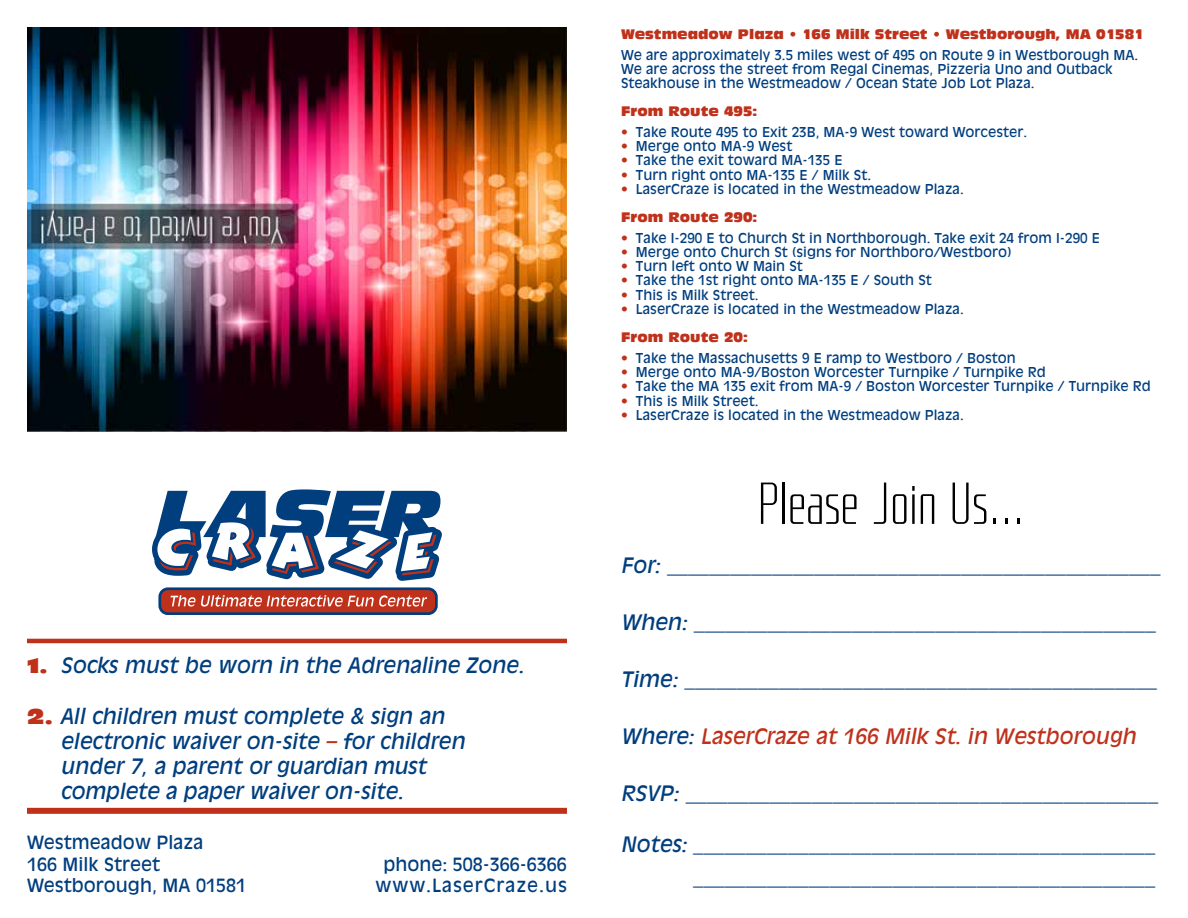
<style>
.page{position:relative;width:1188px;height:918px;background:#fff}
.page>*{position:absolute;margin:0;border:0;box-sizing:border-box;transform-origin:0 0}
.t1{font:58.5px "RB No 2 Light Alternative";color:#000}
.t2{font:italic 21px/25.2px "Antique Olive";color:#003e7e}
.t3{font:italic 21px "Antique Olive";color:#bf311a}
.t4{font:18px/21.6px "Antique Olive";color:#003e7e}
.t5{font:18px/21.6px "Antique Olive";letter-spacing:.05em;color:#003e7e;text-align:center}
.t6{font:13.5px/14.2px "Antique Olive";color:#003e7e}
.t7{font:13.5px "Antique Olive Compact";color:#bf311a}
.s1{font-family:"Antique Olive Nord";font-style:normal;color:#bf311a}
.s2{color:#bf311a}
.s3{color:#003e7e}
</style>
<div class="page">
<svg style="left:152px;top:489px;width:290px;height:92px"></svg>
<div style="left:160px;top:589px;width:276px;height:25px;background:#bf311a;border-radius:8px"></div>
<div style="left:158px;top:587px;width:280px;height:28px;border:3px solid #003e7e;border-radius:8px"></div>
<svg style="left:171px;top:595px;width:24px;height:12px"></svg>
<svg style="left:201px;top:595px;width:226px;height:12px"></svg>
<div style="left:27px;top:808px;width:540px;height:6px;background:#bf311a"></div>
<hr style="left:27px;top:639px;width:540px;height:4px;background:#bf311a">
<img style="left:27px;top:27px;width:540px;height:405px">
<h2 class="t2" style="left:27px;top:652px;width:499px"><span class="s1">1.</span> Socks must be worn in the Adrenaline Zone.</h2>
<h2 class="t2" style="left:61px;top:703px;width:406px;text-indent:-34px"><span class="s1">2.</span> All children must complete &amp; sign an electronic waiver on-site <span class="s2">–</span> for children under 7, a parent or guardian must complete a paper waiver on-site.</h2>
<h3 class="t4" style="left:27px;top:831px;width:221px">Westmeadow Plaza<br>166 Milk Street<br>Westborough, MA 01581</h3>
<h3 class="t5" style="left:376px;top:853px;width:193px">phone: 508-366-6366 www.LaserCraze.us</h3>
<p class="t7" style="left:621px;top:26px;width:524px">Westmeadow Plaza • 166 Milk Street • Westborough, MA 01581</p>
<p class="t6" style="left:621px;top:47px;width:519px">We are approximately 3.5 miles west of 495 on Route 9 in Westborough MA.<br>We are across the street from Regal Cinemas, Pizzeria Uno and Outback<br>Steakhouse in the Westmeadow / Ocean State Job Lot Plaza.</p>
<p class="t7" style="left:621px;top:103px;width:138px">From Route 495:</p>
<p class="t6" style="left:621px;top:124px;width:408px"><span class="s2">•</span> Take Route 495 to Exit 23B, MA-9 West toward Worcester.</p>
<p class="t6" style="left:621px;top:139px;width:173px"><span class="s2">•</span> Merge onto MA-9 West</p>
<p class="t6" style="left:621px;top:153px;width:223px"><span class="s2">•</span> Take the exit toward MA-135 E</p>
<p class="t6" style="left:621px;top:167px;width:252px"><span class="s2">•</span> Turn right onto MA-135 E / Milk St.</p>
<p class="t6" style="left:621px;top:181px;width:344px"><span class="s2">•</span> LaserCraze is located in the Westmeadow Plaza.</p>
<p class="t7" style="left:621px;top:209px;width:138px">From Route 290:</p>
<p class="t6" style="left:621px;top:230px;width:481px"><span class="s2">•</span> Take I-290 E to Church St in Northborough. Take exit 24 from I-290 E</p>
<p class="t6" style="left:621px;top:244px;width:392px"><span class="s2">•</span> Merge onto Church St (signs for Northboro/Westboro)</p>
<p class="t6" style="left:621px;top:259px;width:183px"><span class="s2">•</span> Turn left onto W Main St</p>
<p class="t6" style="left:621px;top:273px;width:312px"><span class="s2">•</span> Take the 1st right onto MA-135 E / South St</p>
<p class="t6" style="left:621px;top:287px;width:139px"><span class="s2">•</span> This is Milk Street.</p>
<p class="t6" style="left:621px;top:301px;width:344px"><span class="s2">•</span> LaserCraze is located in the Westmeadow Plaza.</p>
<p class="t7" style="left:621px;top:329px;width:128px">From Route 20:</p>
<p class="t6" style="left:621px;top:350px;width:396px"><span class="s2">•</span> Take the Massachusetts 9 E ramp to Westboro / Boston</p>
<p class="t6" style="left:621px;top:364px;width:426px"><span class="s2">•</span> Merge onto MA-9/Boston Worcester Turnpike / Turnpike Rd</p>
<p class="t6" style="left:621px;top:379px;width:531px"><span class="s2">•</span> Take the MA 135 exit from MA-9 / Boston Worcester Turnpike / Turnpike Rd</p>
<p class="t6" style="left:621px;top:393px;width:139px"><span class="s2">•</span> This is Milk Street.</p>
<p class="t6" style="left:621px;top:407px;width:344px"><span class="s2">•</span> LaserCraze is located in the Westmeadow Plaza.</p>
<h1 class="t1" style="left:758px;top:472px;width:268px">Please Join Us...</h1>
<h2 class="t2" style="left:621px;top:552px;width:541px">For: _______________________________________________</h2>
<h2 class="t2" style="left:621px;top:609px;width:536px">When: ____________________________________________</h2>
<h2 class="t2" style="left:621px;top:666px;width:538px">Time: _____________________________________________</h2>
<h2 class="t3" style="left:621px;top:724px;width:517px"><span class="s3">Where:</span> LaserCraze at 166 Milk St. in Westborough</h2>
<h2 class="t2" style="left:621px;top:780px;width:539px">RSVP: _____________________________________________</h2>
<h2 class="t2" style="left:621px;top:827px;width:536px;line-height:33px;text-align:right">Notes: ____________________________________________ ____________________________________________</h2>
</div>
